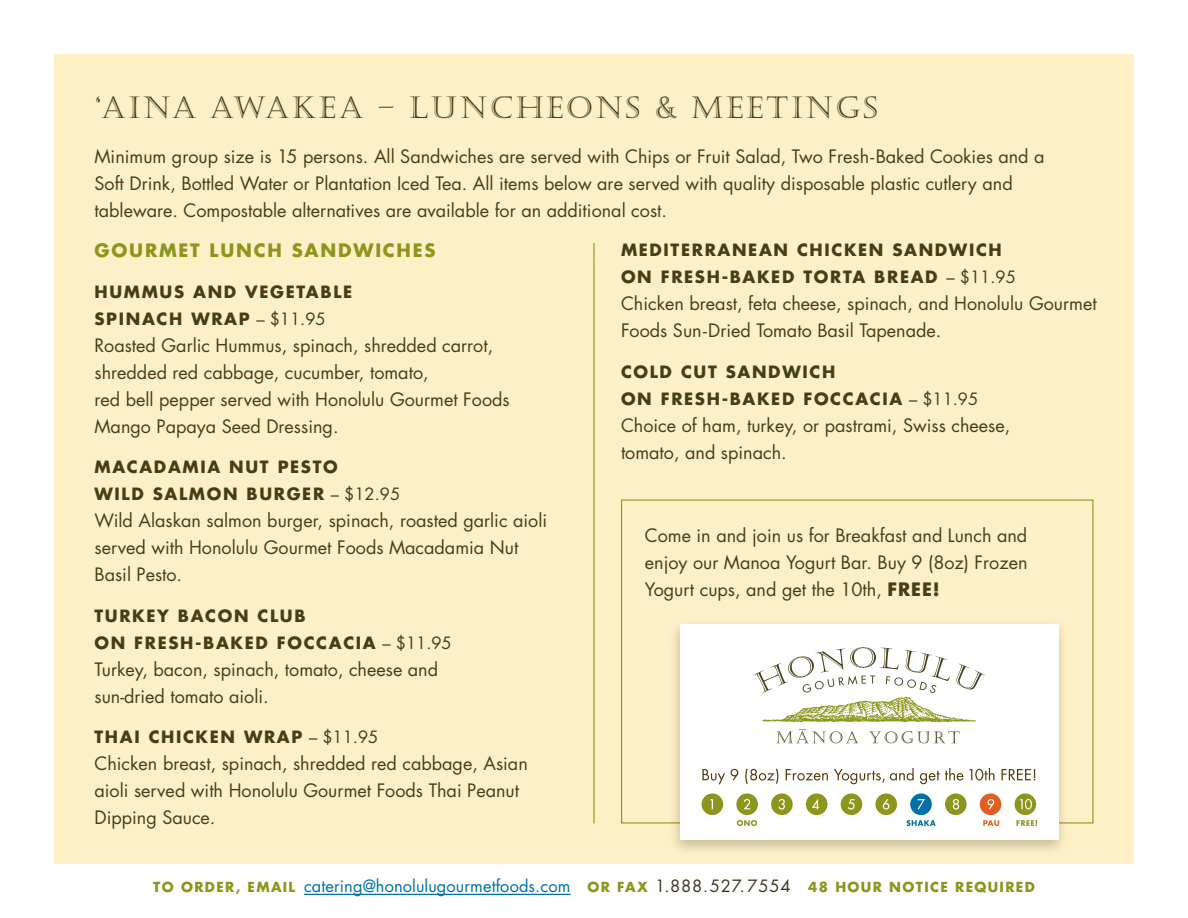
<style>
.page{position:relative;width:1188px;height:918px;background:#fff}
.page>*{position:absolute;margin:0;border:0;box-sizing:border-box;transform-origin:0 0}
.t1{font:30px "Castellar";letter-spacing:.1em;color:#453f18}
.t2{font:18px/27px "Futura";color:#453f18}
.t3{font:700 18px "Futura";letter-spacing:.1em;color:#8d951d}
.t4{font:700 16.5px/27px "Futura";letter-spacing:.1em;color:#453f18}
.t5{font:700 13.5px "Futura";letter-spacing:.1em;color:#8d951d}
.s1{font-weight:400}
.s2{font-weight:700}
.s3{font-weight:400;font-size:16.5px;color:#0071a7}
.s4{font-weight:400;font-size:16.5px;color:#3d351f}
</style>
<div class="page">
<div style="left:54px;top:54px;width:1080px;height:810px;background:#fef0c6"></div>
<hr style="left:593px;top:243px;width:2px;height:581px;background:#8d951d">
<hr style="left:304px;top:894px;width:267px;height:1px;background:#0071a7">
<div style="left:669px;top:618px;width:400px;height:239px;background:#231f20;opacity:.25"></div>
<div style="left:680px;top:624px;width:378px;height:216px;background:#fff"></div>
<svg style="left:753px;top:647px;width:232px;height:46px"></svg>
<img style="left:762px;top:696px;width:214px;height:27px">
<svg style="left:868px;top:731px;width:92px;height:12px"></svg>
<svg style="left:776px;top:729px;width:83px;height:15px"></svg>
<svg style="left:702px;top:768px;width:333px;height:16px"></svg>
<div style="left:702px;top:793px;width:21px;height:22px;background:#8d951d;border-radius:50%"></div>
<div style="left:736px;top:793px;width:22px;height:22px;background:#8d951d;border-radius:50%"></div>
<div style="left:771px;top:793px;width:22px;height:22px;background:#8d951d;border-radius:50%"></div>
<div style="left:806px;top:793px;width:21px;height:22px;background:#8d951d;border-radius:50%"></div>
<div style="left:841px;top:793px;width:21px;height:22px;background:#8d951d;border-radius:50%"></div>
<div style="left:875px;top:793px;width:22px;height:22px;background:#8d951d;border-radius:50%"></div>
<div style="left:910px;top:793px;width:22px;height:22px;background:#0071a7;border-radius:50%"></div>
<div style="left:945px;top:793px;width:22px;height:22px;background:#8d951d;border-radius:50%"></div>
<div style="left:980px;top:793px;width:21px;height:22px;background:#e1601e;border-radius:50%"></div>
<div style="left:1015px;top:793px;width:21px;height:22px;background:#8d951d;border-radius:50%"></div>
<svg style="left:710px;top:799px;width:3px;height:10px"></svg>
<svg style="left:744px;top:799px;width:6px;height:10px"></svg>
<svg style="left:779px;top:799px;width:6px;height:11px"></svg>
<svg style="left:812px;top:799px;width:7px;height:10px"></svg>
<svg style="left:848px;top:799px;width:7px;height:11px"></svg>
<svg style="left:883px;top:799px;width:6px;height:11px"></svg>
<svg style="left:918px;top:799px;width:7px;height:11px"></svg>
<svg style="left:953px;top:799px;width:6px;height:11px"></svg>
<svg style="left:987px;top:799px;width:7px;height:11px"></svg>
<svg style="left:1020px;top:799px;width:12px;height:11px"></svg>
<svg style="left:1016px;top:820px;width:21px;height:6px"></svg>
<svg style="left:983px;top:820px;width:16px;height:6px"></svg>
<svg style="left:737px;top:820px;width:20px;height:6px"></svg>
<svg style="left:906px;top:820px;width:30px;height:6px"></svg>
<p class="t1" style="left:94px;top:92px;width:785px">‘AINA AWAKEA – LUNCHEONS &amp; MEETINGS</p>
<p class="t2" style="left:94px;top:142px;width:952px">Minimum group size is 15 persons. All Sandwiches are served with Chips or Fruit Salad, Two Fresh-Baked Cookies and a<br>Soft Drink, Bottled Water or Plantation Iced Tea. All items below are served with quality disposable plastic cutlery and tableware. Compostable alternatives are available for an additional cost.</p>
<p class="t3" style="left:94px;top:238px;width:343px">GOURMET LUNCH SANDWICHES</p>
<p class="t4" style="left:94px;top:278px;width:259px">HUMMUS AND VEGETABLE<br>SPINACH WRAP <span class="s1">– $11.95</span></p>
<p class="t2" style="left:95px;top:332px;width:417px">Roasted Garlic Hummus, spinach, shredded carrot, shredded red cabbage, cucumber, tomato,<br>red bell pepper served with Honolulu Gourmet Foods Mango Papaya Seed Dressing.</p>
<p class="t4" style="left:94px;top:453px;width:307px">MACADAMIA NUT PESTO<br>WILD SALMON BURGER <span class="s1">– $12.95</span></p>
<p class="t2" style="left:94px;top:507px;width:454px">Wild Alaskan salmon burger, spinach, roasted garlic aioli served with Honolulu Gourmet Foods Macadamia Nut<br>Basil Pesto.</p>
<p class="t4" style="left:94px;top:602px;width:359px">TURKEY BACON CLUB<br>ON FRESH-BAKED FOCCACIA <span class="s1">– $11.95</span></p>
<p class="t2" style="left:94px;top:656px;width:345px">Turkey, bacon, spinach, tomato, cheese and sun-dried tomato aioli.</p>
<p class="t4" style="left:94px;top:723px;width:285px">THAI CHICKEN WRAP <span class="s1">– $11.95</span></p>
<p class="t2" style="left:94px;top:750px;width:435px">Chicken breast, spinach, shredded red cabbage, Asian aioli served with Honolulu Gourmet Foods Thai Peanut<br>Dipping Sauce.</p>
<p class="t4" style="left:621px;top:236px;width:396px">MEDITERRANEAN CHICKEN SANDWICH<br>ON FRESH-BAKED TORTA BREAD <span class="s1">– $11.95</span></p>
<p class="t2" style="left:621px;top:290px;width:477px">Chicken breast, feta cheese, spinach, and Honolulu Gourmet<br>Foods Sun-Dried Tomato Basil Tapenade.</p>
<p class="t4" style="left:621px;top:358px;width:359px">COLD CUT SANDWICH<br>ON FRESH-BAKED FOCCACIA <span class="s1">– $11.95</span></p>
<p class="t2" style="left:621px;top:411px;width:391px">Choice of ham, turkey, or pastrami, Swiss cheese, tomato, and spinach.</p>
<p class="t2" style="left:645px;top:521px;width:384px;text-align:justify">Come in and join us for Breakfast and Lunch and enjoy our Manoa Yogurt Bar. Buy 9 (8oz) Frozen Yogurt cups, and get the 10th, <span class="s2">FREE!</span></p>
<p class="t5" style="left:153px;top:877px;width:883px">TO ORDER, EMAIL <span class="s3">catering@honolulugourmetfoods.com</span> OR FAX <span class="s4">1.888.527.7554</span> 48 HOUR NOTICE REQUIRED</p>
</div>
